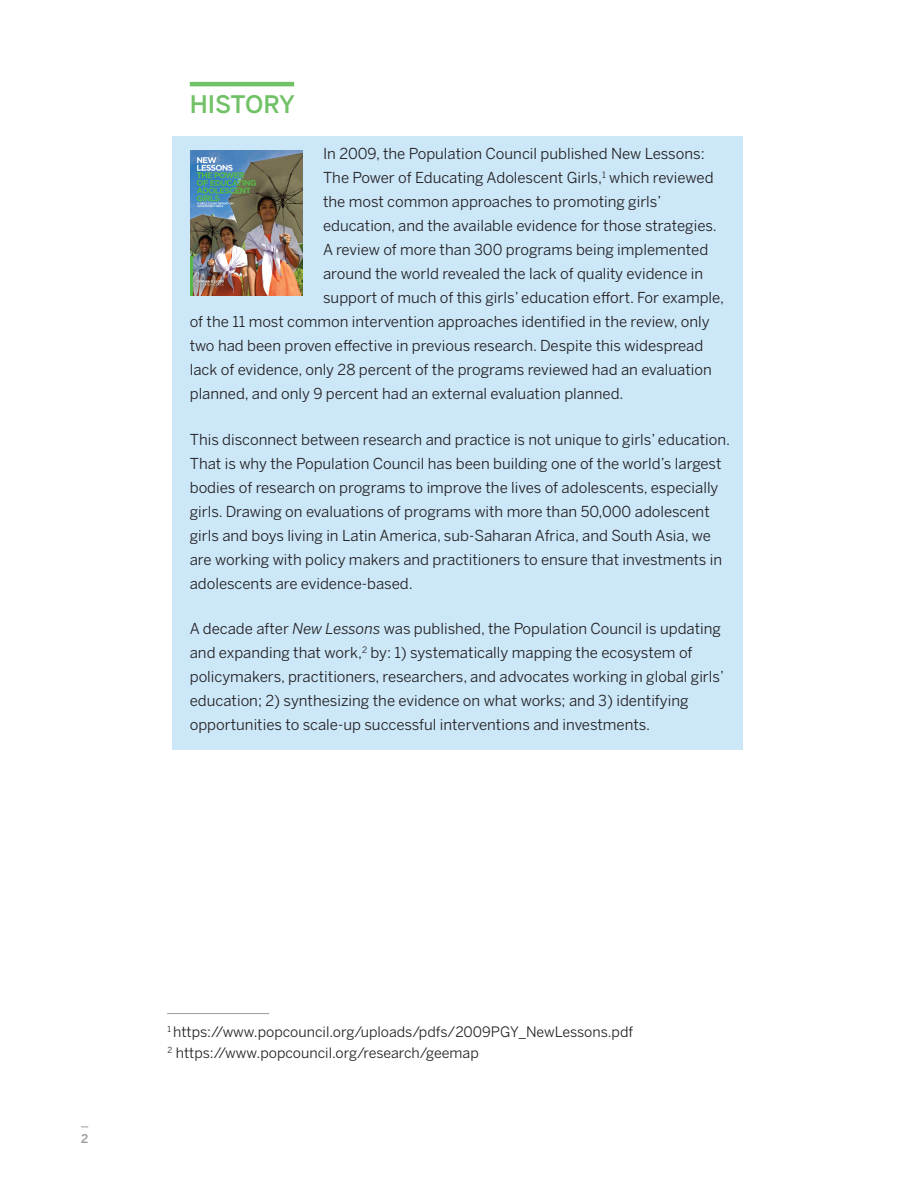
<style>
.page{position:relative;width:918px;height:1188px;background:#fff}
.page>*{position:absolute;margin:0;border:0;box-sizing:border-box;transform-origin:0 0}
.HEAD_1{font:500 24px "Benton Sans";letter-spacing:-.015em;color:#71c167}
.Paragraph_Style_1{font:15px/24px "Benton Sans";color:#231f20}
.Paragraph_Style_1-2{font:14.25px/21px "Benton Sans";color:#231f20}
.t1{font:500 12px "Benton Sans";color:#9c9b9c}
.s1{font-style:italic}
</style>
<div class="page">
<div style="left:172px;top:136px;width:571px;height:614px;background:#cbe7f8"></div>
<hr style="left:190px;top:82px;width:104px;height:4px;background:#71c167">
<hr style="left:167px;top:1013px;width:102px;height:1px;background:#9c9b9c">
<img style="left:191px;top:151px;width:112px;height:145px">
<p class="HEAD_1" style="left:190px;top:90px;width:107px">HISTORY</p>
<p class="Paragraph_Style_1" style="left:323px;top:141px;width:383px">In 2009, the Population Council published New Lessons:</p>
<p class="Paragraph_Style_1" style="left:323px;top:165px;width:392px">The Power of Educating Adolescent Girls,<sup>1</sup> which reviewed</p>
<p class="Paragraph_Style_1" style="left:323px;top:189px;width:340px">the most common approaches to promoting girls’</p>
<p class="Paragraph_Style_1" style="left:323px;top:213px;width:395px">education, and the available evidence for those strategies.</p>
<p class="Paragraph_Style_1" style="left:323px;top:237px;width:387px">A review of more than 300 programs being implemented</p>
<p class="Paragraph_Style_1" style="left:323px;top:261px;width:382px">around the world revealed the lack of quality evidence in</p>
<p class="Paragraph_Style_1" style="left:323px;top:285px;width:403px">support of much of this girls’ education effort. For example,</p>
<p class="Paragraph_Style_1" style="left:190px;top:309px;width:521px">of the 11 most common intervention approaches identified in the review, only</p>
<p class="Paragraph_Style_1" style="left:190px;top:333px;width:515px">two had been proven effective in previous research. Despite this widespread</p>
<p class="Paragraph_Style_1" style="left:190px;top:357px;width:524px">lack of evidence, only 28 percent of the programs reviewed had an evaluation</p>
<p class="Paragraph_Style_1" style="left:190px;top:381px;width:435px">planned, and only 9 percent had an external evaluation planned.</p>
<p class="Paragraph_Style_1" style="left:190px;top:427px;width:542px">This disconnect between research and practice is not unique to girls’ education.<br>That is why the Population Council has been building one of the world’s largest bodies of research on programs to improve the lives of adolescents, especially girls. Drawing on evaluations of programs with more than 50,000 adolescent girls and boys living in Latin America, sub-Saharan Africa, and South Asia, we are working with policy makers and practitioners to ensure that investments in adolescents are evidence-based.</p>
<p class="Paragraph_Style_1" style="left:190px;top:617px;width:536px">A decade after <span class="s1">New Lessons</span> was published, the Population Council is updating and expanding that work,<sup>2</sup> by: 1) systematically mapping the ecosystem of policymakers, practitioners, researchers, and advocates working in global girls’ education; 2) synthesizing the evidence on what works; and 3) identifying opportunities to scale-up successful interventions and investments.</p>
<p class="t1" style="left:81px;top:1132px;width:9px">2</p>
<p class="Paragraph_Style_1-2" style="left:168px;top:1021px;width:467px"><sup>1</sup> https://www.popcouncil.org/uploads/pdfs/2009PGY_NewLessons.pdf<br><sup>2</sup> https://www.popcouncil.org/research/geemap</p>
</div>
